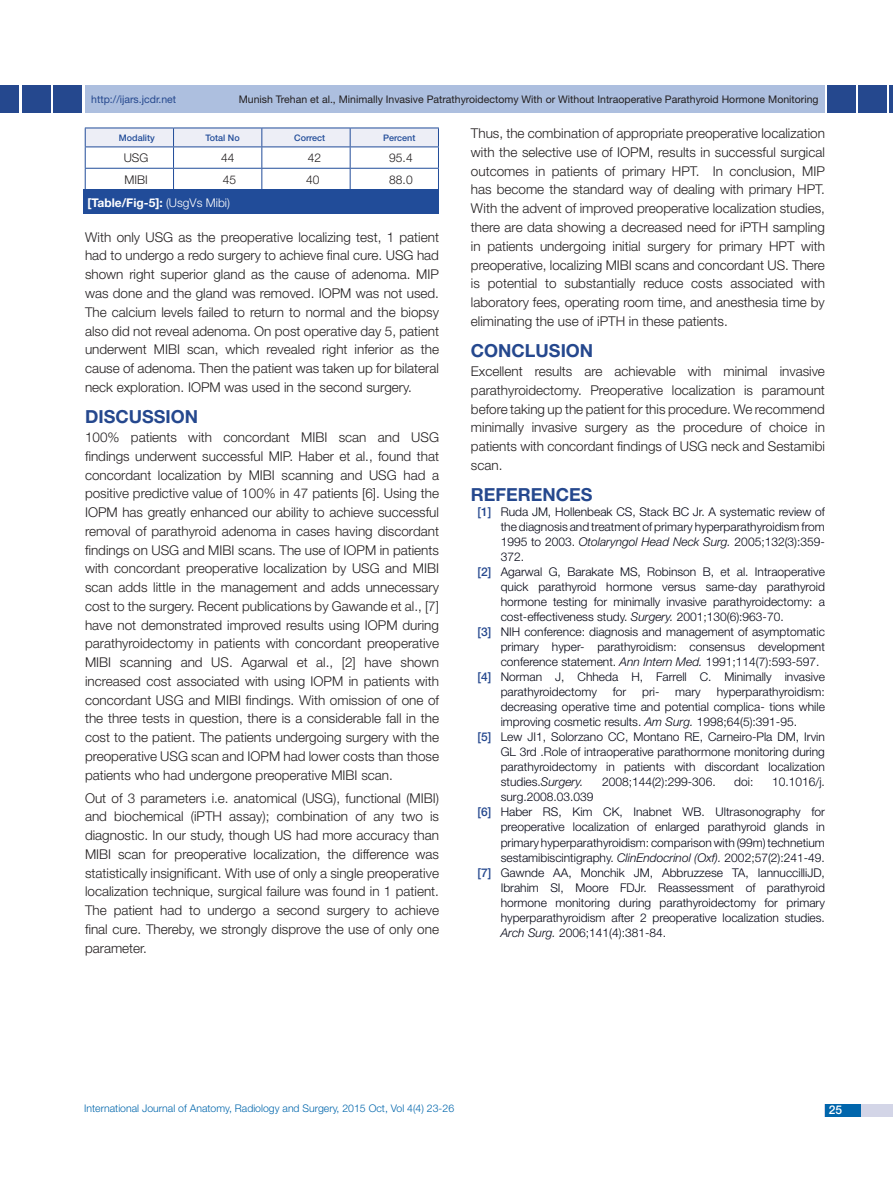
<style>
.page{position:relative;width:893px;height:1191px;background:#fff}
.page>*{position:absolute;margin:0;border:0;box-sizing:border-box;transform-origin:0 0}
.Heading{font:700 18px "Helvetica Neue";color:#25488e}
.Body_Text{font:300 13.5px/18.8px "Helvetica Neue";color:#231f20;text-align:justify}
.Reference_text{font:300 12px/15px "Helvetica Neue";color:#040514;text-align:justify}
.Table_text{font:700 12px "Helvetica Neue";color:#fff}
.Table_text-2{font:300 12px "Helvetica Neue";color:#231f20}
.t1{font:500 12px "Helvetica Neue";color:#fff}
.t2{font:10.5px "Helvetica Neue";color:#231f20}
.t3{font:300 10.5px "Helvetica Neue";color:#0166ac}
.t4{font:10.5px "Helvetica Neue";color:#25488e}
.Table_text-3{font:500 9px "Helvetica Neue";color:#214c99}
.s1{font-weight:300}
.s2{font-weight:500;color:#25488e}
.s3{font-style:italic}
</style>
<div class="page">
<div style="left:85px;top:85px;width:740px;height:28px;background:#adbfdf"></div>
<div style="left:0;top:85px;width:19px;height:28px;background:#25488e"></div>
<div style="left:22px;top:85px;width:29px;height:28px;background:#25488e"></div>
<hr style="left:889px;top:85px;width:4px;height:28px;background:#25488e">
<div style="left:858px;top:85px;width:29px;height:28px;background:#25488e"></div>
<div style="left:825px;top:1103px;width:68px;height:13px;background:#d3d5e7"></div>
<div style="left:825px;top:1103px;width:35px;height:13px;background:#0166ac"></div>
<div style="left:53px;top:85px;width:29px;height:28px;background:#25488e"></div>
<div style="left:827px;top:85px;width:29px;height:28px;background:#25488e"></div>
<hr style="left:85px;top:189px;width:89px;height:1px;background:#214c99">
<hr style="left:174px;top:189px;width:88px;height:1px;background:#214c99">
<hr style="left:262px;top:189px;width:88px;height:1px;background:#214c99">
<svg style="left:85px;top:128px;width:354px;height:61px"></svg>
<hr style="left:350px;top:189px;width:89px;height:1px;background:#214c99">
<div style="left:83px;top:190px;width:356px;height:24px;background:#214c99"></div>
<p class="t4" style="left:91px;top:93px;width:86px">http://ijars.jcdr.net</p>
<p class="t2" style="left:239px;top:93px;width:581px">Munish Trehan et al., Minimally Invasive Patrathyroidectomy With or Without Intraoperative Parathyroid Hormone Monitoring</p>
<p class="Table_text-3" style="left:119px;top:132px;width:37px">Modality</p>
<p class="Table_text-3" style="left:206px;top:132px;width:36px">Total No</p>
<p class="Table_text-3" style="left:294px;top:132px;width:33px">Correct</p>
<p class="Table_text-3" style="left:383px;top:132px;width:34px">Percent</p>
<p class="Table_text-2" style="left:124px;top:151px;width:26px">USG</p>
<p class="Table_text-2" style="left:221px;top:151px;width:15px">44</p>
<p class="Table_text-2" style="left:308px;top:151px;width:15px">42</p>
<p class="Table_text-2" style="left:389px;top:151px;width:25px">95.4</p>
<p class="Table_text-2" style="left:124px;top:172px;width:25px">MIBI</p>
<p class="Table_text-2" style="left:223px;top:172px;width:15px">45</p>
<p class="Table_text-2" style="left:306px;top:172px;width:15px">40</p>
<p class="Table_text-2" style="left:389px;top:172px;width:25px">88.0</p>
<p class="Table_text" style="left:88px;top:195px;width:144px">[TABLE/FIG-5]: <span class="s1">(UsgVs Mibi)</span></p>
<p class="Body_Text" style="left:85px;top:227px;width:356px">With only USG as the preoperative localizing test, 1 patient had to undergo a redo surgery to achieve final cure. USG had shown right superior gland as the cause of adenoma. MIP was done and the gland was removed. IOPM was not used.<br>The calcium levels failed to return to normal and the biopsy also did not reveal adenoma. On post operative day 5, patient underwent MIBI scan, which revealed right inferior as the cause of adenoma. Then the patient was taken up for bilateral neck exploration. IOPM was used in the second surgery.</p>
<p class="Heading" style="left:85px;top:406px;width:12px">DISC</p>
<p class="Heading" style="left:129px;top:406px;width:25px">USSIO</p>
<p class="Heading" style="left:185px;top:406px;width:15px">N</p>
<p class="Body_Text" style="left:85px;top:427px;width:356px">100% patients with concordant MIBI scan and USG findings underwent successful MIP. Haber et al., found that concordant localization by MIBI scanning and USG had a positive predictive value of 100% in 47 patients [6]. Using the IOPM has greatly enhanced our ability to achieve successful removal of parathyroid adenoma in cases having discordant findings on USG and MIBI scans. The use of IOPM in patients with concordant preoperative localization by USG and MIBI scan adds little in the management and adds unnecessary cost to the surgery. Recent publications by Gawande et al., [7] have not demonstrated improved results using IOPM during parathyroidectomy in patients with concordant preoperative MIBI scanning and US. Agarwal et al., [2] have shown increased cost associated with using IOPM in patients with concordant USG and MIBI findings. With omission of one of the three tests in question, there is a considerable fall in the cost to the patient. The patients undergoing surgery with the preoperative USG scan and IOPM had lower costs than those patients who had undergone preoperative MIBI scan.</p>
<p class="Body_Text" style="left:85px;top:788px;width:356px">Out of 3 parameters i.e. anatomical (USG), functional (MIBI) and biochemical (iPTH assay); combination of any two is diagnostic. In our study, though US had more accuracy than MIBI scan for preoperative localization, the difference was statistically insignificant. With use of only a single preoperative localization technique, surgical failure was found in 1 patient.<br>The patient had to undergo a second surgery to achieve final cure. Thereby, we strongly disprove the use of only one parameter.</p>
<p class="Body_Text" style="left:471px;top:124px;width:356px">Thus, the combination of appropriate preoperative localization with the selective use of IOPM, results in successful surgical outcomes in patients of primary HPT. In conclusion, MIP has become the standard way of dealing with primary HPT.<br>With the advent of improved preoperative localization studies, there are data showing a decreased need for iPTH sampling in patients undergoing initial surgery for primary HPT with preoperative, localizing MIBI scans and concordant US. There is potential to substantially reduce costs associated with laboratory fees, operating room time, and anesthesia time by eliminating the use of iPTH in these patients.</p>
<p class="Heading" style="left:471px;top:340px;width:124px">CONCLUSION</p>
<p class="Body_Text" style="left:471px;top:361px;width:355px">Excellent results are achievable with minimal invasive parathyroidectomy. Preoperative localization is paramount before taking up the patient for this procedure. We recommend minimally invasive surgery as the procedure of choice in patients with concordant findings of USG neck and Sestamibi scan.</p>
<p class="Heading" style="left:471px;top:484px;width:123px">REFERENCES</p>
<p class="Reference_text" style="left:501px;top:504px;width:326px;text-indent:-23px"><span class="s2">[1]</span> Ruda JM, Hollenbeak CS, Stack BC Jr. A systematic review of the diagnosis and treatment of primary hyperparathyroidism from 1995 to 2003. <span class="s3">Otolaryngol Head Neck Surg.</span> 2005;132(3):359- 372.</p>
<p class="Reference_text" style="left:501px;top:564px;width:326px;text-indent:-23px"><span class="s2">[2]</span> Agarwal G, Barakate MS, Robinson B, et al. Intraoperative quick parathyroid hormone versus same-day parathyroid hormone testing for minimally invasive parathyroidectomy: a cost-effectiveness study. <span class="s3">Surgery.</span> 2001;130(6):963-70.</p>
<p class="Reference_text" style="left:501px;top:624px;width:326px;text-indent:-23px"><span class="s2">[3]</span> NIH conference: diagnosis and management of asymptomatic primary hyper- parathyroidism: consensus development conference statement. <span class="s3">Ann Intern Med.</span> 1991;114(7):593-597.</p>
<p class="Reference_text" style="left:501px;top:669px;width:326px;text-indent:-23px"><span class="s2">[4]</span> Norman J, Chheda H, Farrell C. Minimally invasive parathyroidectomy</p>
<p class="Reference_text" style="left:501px;top:684px;width:326px;text-indent:216px">hyperparathyroidism: decreasing operative time and potential complica- tions while improving cosmetic results. <span class="s3">Am Surg.</span> 1998;64(5):391-95.</p>
<p class="Reference_text" style="left:501px;top:729px;width:326px;text-indent:-23px"><span class="s2">[5]</span> Lew JI1, Solorzano CC, Montano RE, Carneiro-Pla DM, Irvin GL 3rd .Role of intraoperative parathormone monitoring during parathyroidectomy in patients with discordant localization studies.<span class="s3">Surgery.</span></p>
<p class="Reference_text" style="left:613px;top:684px;width:15px">for</p>
<p class="Reference_text" style="left:642px;top:684px;width:19px">pri-</p>
<p class="Reference_text" style="left:675px;top:684px;width:27px">mary</p>
<p class="Reference_text" style="left:602px;top:774px;width:115px">2008;144(2):299-306.</p>
<p class="Reference_text" style="left:734px;top:774px;width:21px">doi:</p>
<p class="Reference_text" style="left:772px;top:774px;width:54px">10.1016/j.</p>
<p class="Reference_text" style="left:501px;top:789px;width:94px">surg.2008.03.039</p>
<p class="Reference_text" style="left:501px;top:804px;width:326px;text-indent:-23px"><span class="s2">[6]</span> Haber RS, Kim CK, Inabnet WB. Ultrasonography for preoperative localization of enlarged parathyroid glands in primary hyperparathyroidism: comparison with (99m) technetium sestamibiscintigraphy. <span class="s3">ClinEndocrinol (Oxf).</span> 2002;57(2):241-49.</p>
<p class="Reference_text" style="left:501px;top:864px;width:326px;text-indent:-23px"><span class="s2">[7]</span> Gawnde AA, Monchik JM, Abbruzzese TA, IannuccilliJD, Ibrahim SI, Moore FDJr. Reassessment of parathyroid hormone monitoring during parathyroidectomy for primary hyperparathyroidism after 2 preoperative localization studies.<br><span class="s3">Arch Surg.</span> 2006;141(4):381-84.</p>
<p class="t3" style="left:84px;top:1101px;width:371px">International Journal of Anatomy, Radiology and Surgery, 2015 Oct, Vol 4(4) 23-26</p>
<p class="t1" style="left:829px;top:1102px;width:15px">25</p>
</div>
